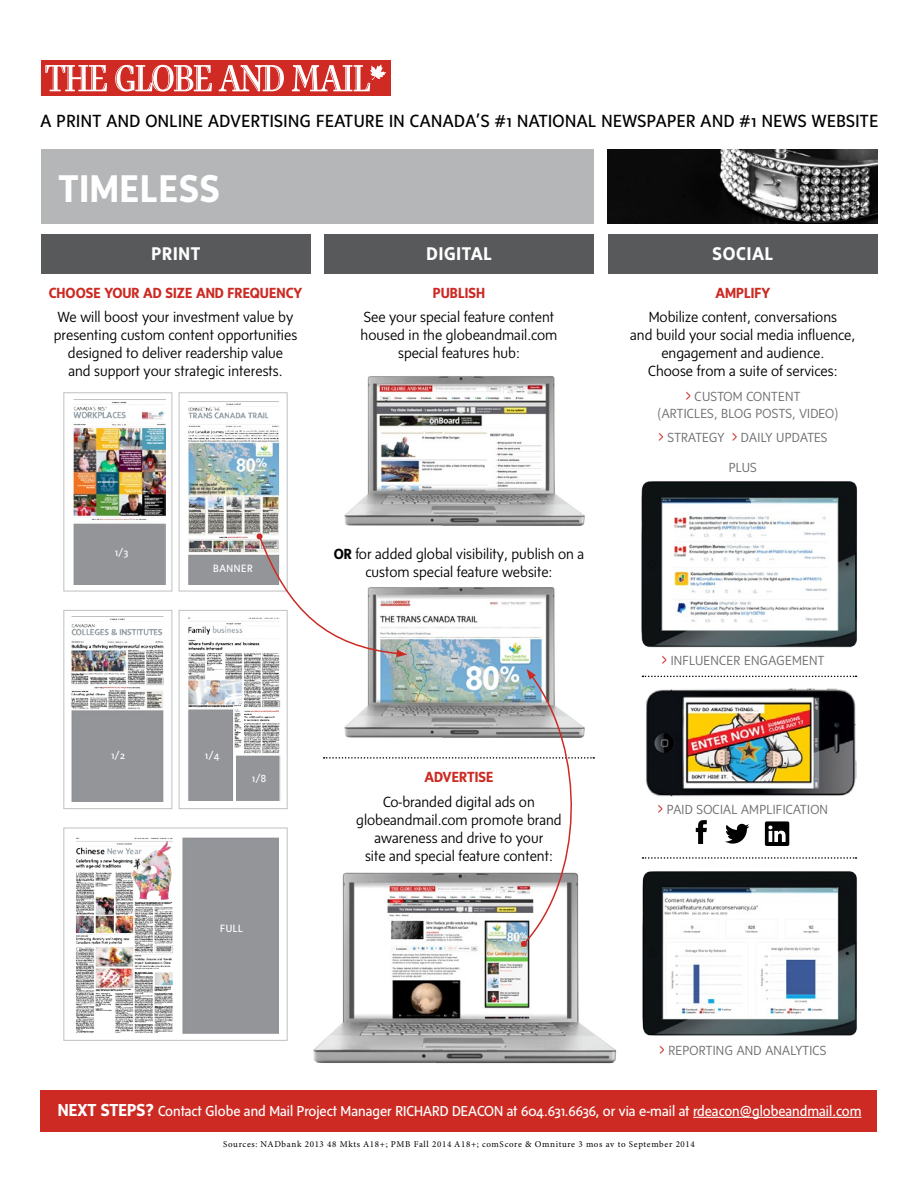
<style>
.page{position:relative;width:918px;height:1188px;background:#fff}
.page>*{position:absolute;margin:0;border:0;box-sizing:border-box;transform-origin:0 0}
.t1{font:700 39.6px "G Msans";letter-spacing:.02em;color:#fff}
.t2{font:700 18.75px "G Msans";letter-spacing:.04em;color:#fff}
.t3{font:18px "G Msans";letter-spacing:.025em;color:#000}
.t4{font:300 15px/18px "G Msans";color:#000;text-align:center}
.t5{font:700 15px "G Msans";color:#cc2a23}
.t6{font:14.7px "G Msans";color:#fff}
.t7{font:300 13.5px/16.5px "G Msans";letter-spacing:.02em;color:#6d6e71}
.t8{font:10.8px "G Msans";letter-spacing:.05em;color:#fff}
.t9{font:9px "Minion Pro";letter-spacing:.07em;color:#000}
.s1{font-family:"Interstate";font-size:15px;color:#cc2a23}
.s2{font-weight:700}
.s3{font-weight:700;font-size:17.7px}
</style>
<div class="page">
<img style="left:608px;top:149px;width:269px;height:75px">
<div style="left:41px;top:149px;width:553px;height:75px;background:#b4b6b8"></div>
<div style="left:40px;top:1090px;width:838px;height:42px;background:#cc2a23"></div>
<hr style="left:693px;top:1117px;width:169px;height:1px;background:#fff">
<div style="left:41px;top:234px;width:269px;height:39px;background:#58595b"></div>
<div style="left:324px;top:234px;width:270px;height:39px;background:#58595b"></div>
<div style="left:608px;top:234px;width:270px;height:39px;background:#58595b"></div>
<img style="left:73px;top:402px;width:93px;height:182px">
<div style="left:64px;top:393px;width:108px;height:198px;border:1px solid #bec0c2"></div>
<img style="left:188px;top:401px;width:92px;height:183px">
<div style="left:179px;top:393px;width:108px;height:198px;border:1px solid #bec0c2"></div>
<img style="left:71px;top:616px;width:93px;height:185px">
<div style="left:64px;top:610px;width:108px;height:199px;border:1px solid #bec0c2"></div>
<img style="left:75px;top:837px;width:204px;height:197px">
<div style="left:64px;top:828px;width:223px;height:213px;border:1px solid #bec0c2"></div>
<img style="left:344px;top:376px;width:241px;height:150px">
<img style="left:313px;top:947px;width:304px;height:117px">
<img style="left:367px;top:587px;width:188px;height:82px">
<div style="left:41px;top:60px;width:350px;height:36px;background:#cf2a23"></div>
<svg style="left:45px;top:64px;width:341px;height:28px"></svg>
<svg style="left:642px;top:676px;width:215px;height:1px"></svg>
<svg style="left:642px;top:857px;width:215px;height:2px"></svg>
<svg style="left:696px;top:820px;width:11px;height:24px"></svg>
<svg style="left:765px;top:821px;width:24px;height:25px"></svg>
<svg style="left:725px;top:824px;width:24px;height:20px"></svg>
<img style="left:188px;top:618px;width:93px;height:183px">
<div style="left:179px;top:610px;width:108px;height:199px;border:1px solid #bec0c2"></div>
<hr style="left:234px;top:754px;width:2px;height:47px;background:#fff">
<svg style="left:324px;top:669px;width:270px;height:278px"></svg>
<svg style="left:256px;top:533px;width:151px;height:124px"></svg>
<img style="left:646px;top:688px;width:211px;height:109px">
<img style="left:642px;top:871px;width:215px;height:165px">
<img style="left:642px;top:481px;width:215px;height:167px">
<p class="t3" style="left:41px;top:111px;width:839px">A PRINT AND ONLINE ADVERTISING FEATURE IN CANADA’S #1 NATIONAL NEWSPAPER AND #1 NEWS WEBSITE</p>
<h1 class="t1" style="left:58px;top:166px;width:163px">TIMELESS</h1>
<p class="t2" style="left:151px;top:243px;width:51px">PRINT</p>
<p class="t2" style="left:427px;top:243px;width:67px">DIGITAL</p>
<p class="t2" style="left:712px;top:243px;width:62px">SOCIAL</p>
<p class="t5" style="left:49px;top:284px;width:255px">CHOOSE YOUR AD SIZE AND FREQUENCY</p>
<p class="t4" style="left:54px;top:308px;width:245px">We will boost your investment value by presenting custom content opportunities designed to deliver readership value<br>and support your strategic interests.</p>
<p class="t5" style="left:433px;top:284px;width:54px">PUBLISH</p>
<p class="t4" style="left:361px;top:308px;width:198px">See your special feature content housed in the globeandmail.com special features hub:</p>
<p class="t5" style="left:715px;top:284px;width:56px">AMPLIFY</p>
<p class="t4" style="left:630px;top:308px;width:227px">Mobilize content, conversations<br>and build your social media influence, engagement and audience.<br>Choose from a suite of services:</p>
<p class="t7" style="left:658px;top:388px;width:182px;text-indent:27px"><span class="s1">&gt;</span> CUSTOM CONTENT (ARTICLES, BLOG POSTS, VIDEO)</p>
<p class="t7" style="left:658px;top:423px;width:171px;line-height:29.4px;text-align:center"><span class="s1">&gt;</span> STRATEGY <span class="s1">&gt;</span> DAILY UPDATES<br>PLUS</p>
<p class="t8" style="left:115px;top:547px;width:15px">1/3</p>
<p class="t8" style="left:213px;top:562px;width:41px">BANNER</p>
<p class="t4" style="left:334px;top:544px;width:252px"><span class="s2">OR</span> for added global visibility, publish on a custom special feature website:</p>
<p class="t8" style="left:111px;top:750px;width:15px">1/2</p>
<p class="t8" style="left:205px;top:750px;width:16px">1/4</p>
<p class="t8" style="left:252px;top:772px;width:16px">1/8</p>
<p class="t8" style="left:220px;top:922px;width:24px">FULL</p>
<p class="t5" style="left:425px;top:768px;width:70px">ADVERTISE</p>
<p class="t4" style="left:356px;top:793px;width:207px">Co-branded digital ads on globeandmail.com promote brand awareness and drive to your<br>site and special feature content:</p>
<p class="t7" style="left:661px;top:652px;width:164px"><span class="s1">&gt;</span> INFLUENCER ENGAGEMENT</p>
<p class="t7" style="left:658px;top:801px;width:172px"><span class="s1">&gt;</span> PAID SOCIAL AMPLIFICATION</p>
<p class="t7" style="left:659px;top:1042px;width:169px"><span class="s1">&gt;</span> REPORTING AND ANALYTICS</p>
<p class="t6" style="left:58px;top:1103px;width:805px"><span class="s3">NEXT STEPS?</span> Contact Globe and Mail Project Manager RICHARD DEACON at 604.631.6636, or via e-mail at rdeacon@globeandmail.com</p>
<p class="t9" style="left:223px;top:1139px;width:473px">Sources: NADbank 2013 48 Mkts A18+; PMB Fall 2014 A18+; comScore &amp; Omniture 3 mos av to September 2014</p>
</div>
